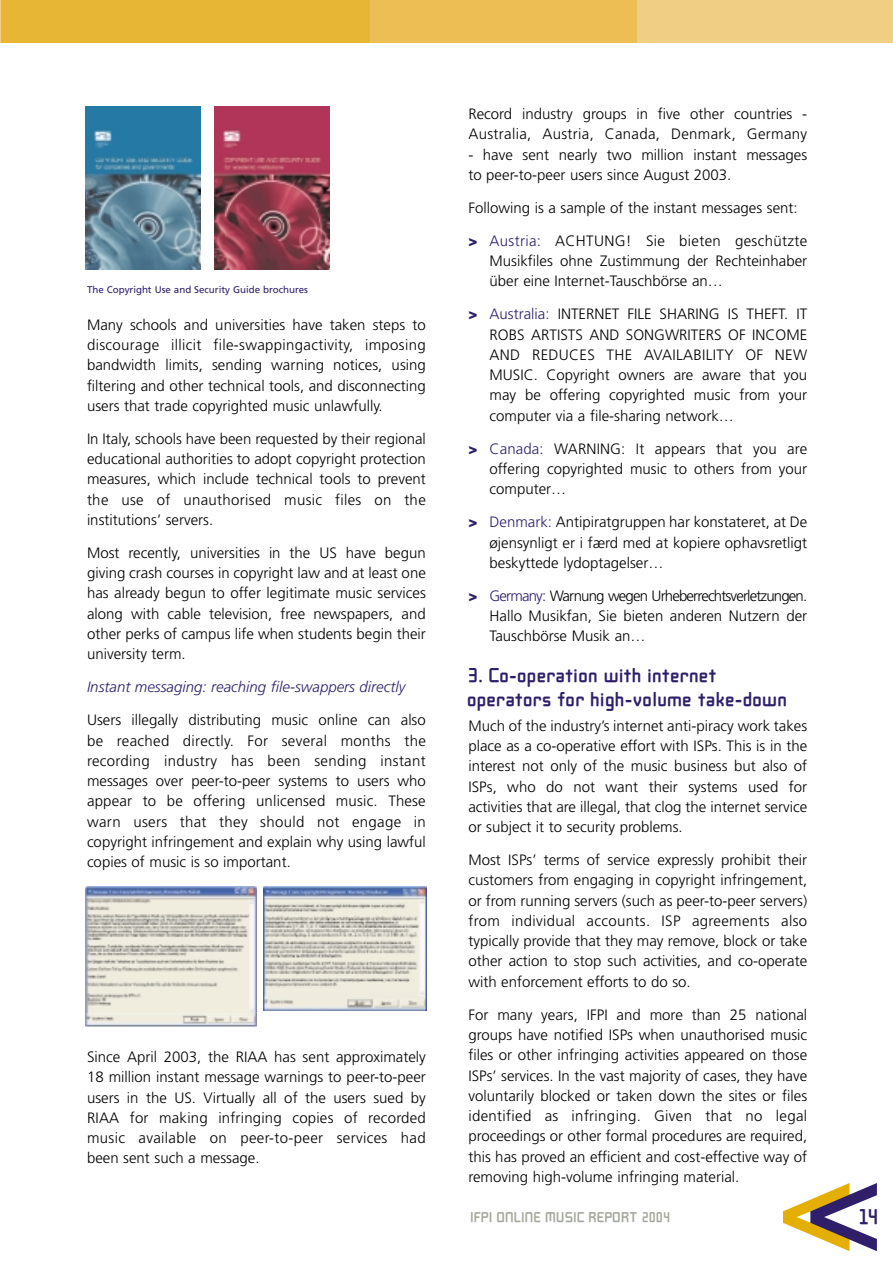
<style>
.page{position:relative;width:893px;height:1262px;background:#fff}
.page>*{position:absolute;margin:0;border:0;box-sizing:border-box;transform-origin:0 0}
.t1{font:700 27.15px "Aticon";color:#2f1f6b}
.t2{font:700 25.5px/24px "Aticon";color:#2f1f6b}
.t3{font:700 18px "Aticon";color:#a3a79b}
.t4{font:300 15px/20.2px "Frutiger";color:#000;text-align:justify}
.t5{font:italic 300 15px "Frutiger";color:#2f1f6b}
.t6{font:9.75px "Frutiger";color:#2f1f6b}
.s1{font-weight:900;color:#2f1f6b}
.s2{color:#2f1f6b}
</style>
<div class="page">
<svg style="left:783px;top:1183px;width:93px;height:68px"></svg>
<hr style="left:0;top:0;width:1px;height:43px;background:#f0cf85">
<div style="left:72px;top:0;width:820px;height:43px;background:#f0cf85"></div>
<div style="left:72px;top:0;width:565px;height:43px;background:#ecbe54"></div>
<div style="left:1px;top:0;width:368px;height:43px;background:#e8b635"></div>
<img style="left:85px;top:106px;width:116px;height:163px">
<img style="left:215px;top:106px;width:115px;height:163px">
<img style="left:263px;top:886px;width:163px;height:124px">
<img style="left:85px;top:886px;width:171px;height:141px">
<p class="t6" style="left:87px;top:286px;width:222px">The Copyright Use and Security Guide brochures</p>
<p class="t4" style="left:87px;top:316px;width:340px">Many schools and universities have taken steps to discourage illicit file-swappingactivity, imposing bandwidth limits, sending warning notices, using filtering and other technical tools, and disconnecting users that trade copyrighted music unlawfully.</p>
<p class="t4" style="left:87px;top:430px;width:340px">In Italy, schools have been requested by their regional educational authorities to adopt copyright protection measures, which include technical tools to prevent the use of unauthorised music files on the institutions’ servers.</p>
<p class="t4" style="left:87px;top:544px;width:340px">Most recently, universities in the US have begun giving crash courses in copyright law and at least one has already begun to offer legitimate music services along with cable television, free newspapers, and other perks of campus life when students begin their university term.</p>
<p class="t5" style="left:87px;top:681px;width:320px">Instant messaging: reaching file-swappers directly</p>
<p class="t4" style="left:87px;top:711px;width:340px">Users illegally distributing music online can also be reached directly. For several months the recording industry has been sending instant messages over peer-to-peer systems to users who appear to be offering unlicensed music. These warn users that they should not engage in copyright infringement and explain why using lawful copies of music is so important.</p>
<p class="t4" style="left:87px;top:1048px;width:340px">Since April 2003, the RIAA has sent approximately 18 million instant message warnings to peer-to-peer users in the US. Virtually all of the users sued by RIAA for making infringing copies of recorded music available on peer-to-peer services had been sent such a message.</p>
<p class="t4" style="left:468px;top:105px;width:340px">Record industry groups in five other countries -<br>Australia, Austria, Canada, Denmark, Germany</p>
<p class="t4" style="left:468px;top:145px;width:340px">- have sent nearly two million instant messages to peer-to-peer users since August 2003.</p>
<p class="t4" style="left:468px;top:199px;width:331px">Following is a sample of the instant messages sent:</p>
<p class="t4" style="left:489px;top:232px;width:319px;text-indent:-21px"><span class="s1">&gt;</span> <span class="s2">Austria:</span> ACHTUNG! Sie bieten geschützte Musikfiles ohne Zustimmung der Rechteinhaber über eine Internet-Tauschbörse an…</p>
<p class="t4" style="left:489px;top:305px;width:319px;text-indent:-21px"><span class="s1">&gt;</span> <span class="s2">Australia:</span> INTERNET FILE SHARING IS THEFT. IT ROBS ARTISTS AND SONGWRITERS OF INCOME AND REDUCES THE AVAILABILITY OF NEW MUSIC. Copyright owners are aware that you may be offering copyrighted music from your computer via a file-sharing network…</p>
<p class="t4" style="left:489px;top:439px;width:319px;text-indent:-21px"><span class="s1">&gt;</span> <span class="s2">Canada:</span> WARNING: It appears that you are offering copyrighted music to others from your computer…</p>
<p class="t4" style="left:489px;top:513px;width:319px;text-indent:-21px"><span class="s1">&gt;</span> <span class="s2">Denmark:</span> Antipiratgruppen har konstateret, at De øjensynligt er i færd med at kopiere ophavsretligt beskyttede lydoptagelser…</p>
<p class="t4" style="left:489px;top:586px;width:319px;text-indent:-21px"><span class="s1">&gt;</span> <span class="s2">Germany:</span> Warnung wegen Urheberrechtsverletzungen.<br>Hallo Musikfan, Sie bieten anderen Nutzern der Tauschbörse Musik an…</p>
<h2 class="t2" style="left:468px;top:661px;width:321px">3. Co-operation with internet operators for high-volume take-down</h2>
<p class="t4" style="left:468px;top:716px;width:340px">Much of the industry’s internet anti-piracy work takes place as a co-operative effort with ISPs. This is in the interest not only of the music business but also of ISPs, who do not want their systems used for activities that are illegal, that clog the internet service or subject it to security problems.</p>
<p class="t4" style="left:468px;top:851px;width:340px">Most ISPs’ terms of service expressly prohibit their customers from engaging in copyright infringement, or from running servers (such as peer-to-peer servers) from individual accounts. ISP agreements also typically provide that they may remove, block or take other action to stop such activities, and co-operate with enforcement efforts to do so.</p>
<p class="t4" style="left:468px;top:1005px;width:340px">For many years, IFPI and more than 25 national groups have notified ISPs when unauthorised music files or other infringing activities appeared on those ISPs’ services. In the vast majority of cases, they have voluntarily blocked or taken down the sites or files identified as infringing. Given that no legal proceedings or other formal procedures are required, this has proved an efficient and cost-effective way of removing high-volume infringing material.</p>
<p class="t3" style="left:471px;top:1205px;width:201px">IFPI ONLINE MUSIC REPORT 2004</p>
<h1 class="t1" style="left:859px;top:1199px;width:21px">14</h1>
</div>
